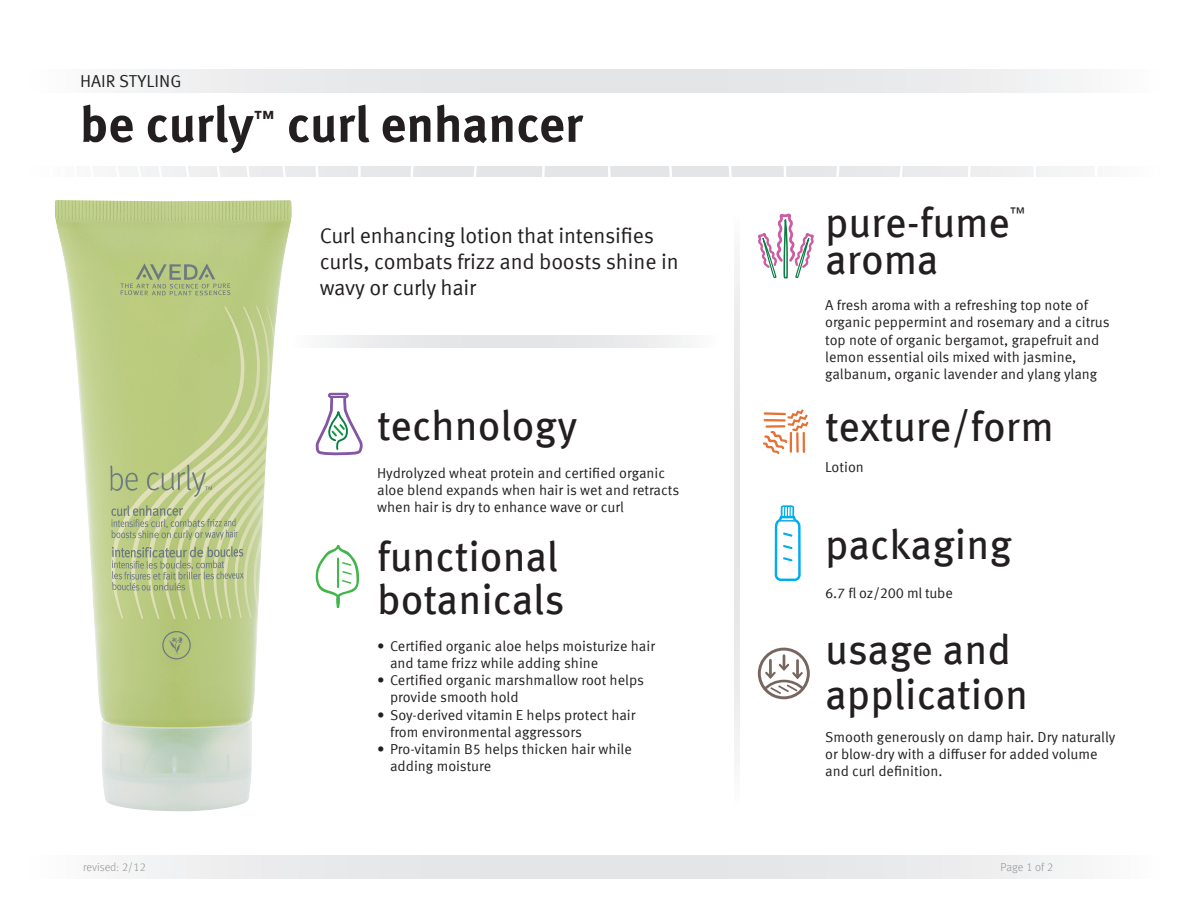
<style>
.page{position:relative;width:1188px;height:918px;background:#fff}
.page>*{position:absolute;margin:0;border:0;box-sizing:border-box;transform-origin:0 0}
.t1{font:700 50.4px "Meta Offc Pro";color:#231f20}
.t2{font:41.7px "Meta Offc Pro";color:#231f20}
.t3{font:21.6px/26px "Meta Offc Pro Norm";letter-spacing:-.01em;color:#231f20}
.t4{font:700 20.1px "Meta Offc Pro";color:#231f20}
.t5{font:17.25px "Meta Offc Pro Norm";color:#231f20}
.t6{font:15.15px "Meta Offc Pro";color:#231f20}
.Functional_Botanical{font:14.4px/17.2px "Meta Offc Pro Norm";color:#231f20}
.t7{font:300 11.55px "Meta Offc Pro";color:#939598}
</style>
<div class="page">
<svg style="left:124px;top:856px;width:948px;height:22px"></svg>
<svg style="left:327px;top:335px;width:358px;height:13px"></svg>
<svg style="left:124px;top:70px;width:947px;height:22px"></svg>
<svg style="left:124px;top:166px;width:947px;height:11px"></svg>
<svg style="left:734px;top:259px;width:5px;height:499px"></svg>
<div style="left:328px;top:393px;width:21px;height:5px;border:2px solid #8257a3"></div>
<svg style="left:315px;top:394px;width:48px;height:214px"></svg>
<svg style="left:758px;top:213px;width:56px;height:66px"></svg>
<svg style="left:763px;top:409px;width:46px;height:45px"></svg>
<svg style="left:774px;top:505px;width:27px;height:76px"></svg>
<div style="left:758px;top:648px;width:52px;height:51px;border:3px solid #77655f;border-radius:50%"></div>
<svg style="left:761px;top:656px;width:46px;height:38px"></svg>
<img style="left:55px;top:200px;width:237px;height:611px">
<p class="t5" style="left:80px;top:68px;width:103px">HAIR STYLING</p>
<p class="t1" style="left:80px;top:85px;width:175px">be curly</p>
<p class="t4" style="left:254px;top:102px;width:22px">™</p>
<p class="t1" style="left:287px;top:85px;width:298px">curl enhancer</p>
<p class="t3" style="left:320px;top:221px;width:361px">Curl enhancing lotion that intensifies curls, combats frizz and boosts shine in wavy or curly hair</p>
<p class="t2" style="left:377px;top:394px;width:202px">technology</p>
<p class="Functional_Botanical" style="left:377px;top:463px;width:304px">Hydrolyzed wheat protein and certified organic aloe blend expands when hair is wet and retracts when hair is dry to enhance wave or curl</p>
<p class="t2" style="left:377px;top:524px;width:183px">functional</p>
<p class="t2" style="left:377px;top:568px;width:189px">botanicals</p>
<p class="Functional_Botanical" style="left:390px;top:636px;width:267px;text-indent:-13px">• Certified organic aloe helps moisturize hair and tame frizz while adding shine</p>
<p class="Functional_Botanical" style="left:390px;top:671px;width:255px;text-indent:-13px">• Certified organic marshmallow root helps provide smooth hold</p>
<p class="Functional_Botanical" style="left:390px;top:705px;width:247px;text-indent:-13px">• Soy-derived vitamin E helps protect hair from environmental aggressors</p>
<p class="Functional_Botanical" style="left:390px;top:740px;width:243px;text-indent:-13px">• Pro-vitamin B5 helps thicken hair while adding moisture</p>
<p class="t2" style="left:825px;top:190px;width:187px">pure-fume</p>
<p class="t6" style="left:1010px;top:201px;width:16px">™</p>
<p class="t2" style="left:825px;top:228px;width:115px">aroma</p>
<p class="Functional_Botanical" style="left:825px;top:296px;width:286px">A fresh aroma with a refreshing top note of organic peppermint and rosemary and a citrus top note of organic bergamot, grapefruit and lemon essential oils mixed with jasmine, galbanum, organic lavender and ylang ylang</p>
<p class="t2" style="left:825px;top:395px;width:230px">texture/form</p>
<p class="Functional_Botanical" style="left:825px;top:458px;width:40px">Lotion</p>
<p class="t2" style="left:825px;top:513px;width:188px">packaging</p>
<p class="Functional_Botanical" style="left:825px;top:583px;width:129px">6.7 fl oz/200 ml tube</p>
<p class="t2" style="left:825px;top:618px;width:187px">usage and</p>
<p class="t2" style="left:825px;top:662px;width:205px">application</p>
<p class="Functional_Botanical" style="left:825px;top:727px;width:292px">Smooth generously on damp hair. Dry naturally or blow-dry with a diffuser for added volume and curl definition.</p>
<p class="t7" style="left:83px;top:859px;width:64px">revised: 2/12</p>
<p class="t7" style="left:1001px;top:859px;width:54px">Page 1 of 2</p>
</div>
